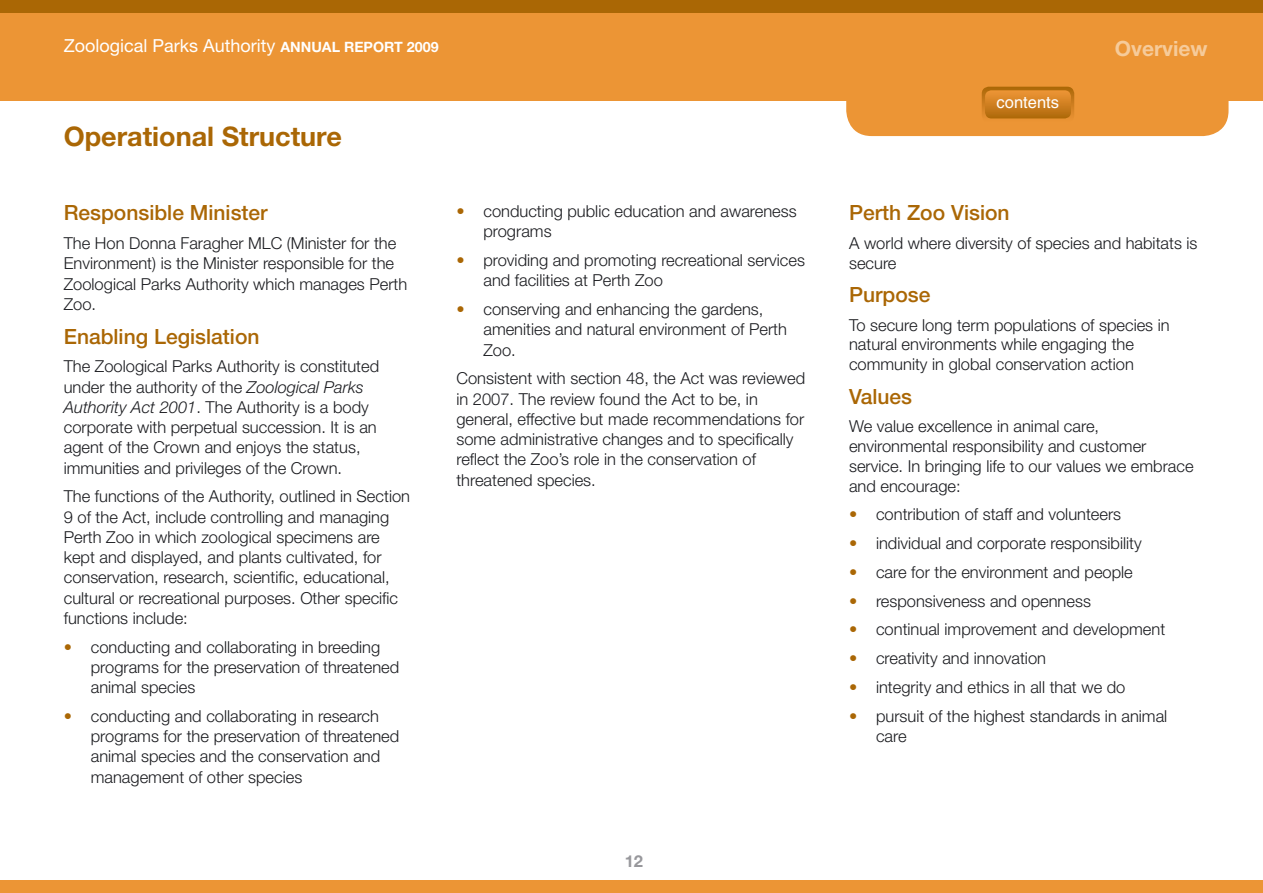
<style>
.page{position:relative;width:1263px;height:893px;background:#fff}
.page>*{position:absolute;margin:0;border:0;box-sizing:border-box;transform-origin:0 0}
.t1{font:700 27px "Helvetica Neue";color:#aa6705}
.t2{font:500 21px "Helvetica Neue";color:#aa6705}
.t3{font:700 21px "Helvetica Neue";color:#f6cb9a}
.t4{font:18px "Helvetica Neue";color:#fff}
.t5{font:300 16.5px/20.2px "Helvetica Neue";color:#1b1c20}
.t6{font:16.5px "Helvetica";color:#fff}
.t7{font:700 16.5px "Helvetica Neue";color:#98989c}
.s1{font-weight:700;font-size:14.25px}
.s2{font-style:italic}
.s3{color:#aa6705}
</style>
<div class="page">
<div style="left:0;top:0;width:1263px;height:101px;background:#ec9535"></div>
<div style="left:846px;top:51px;width:382px;height:85px;background:#ec9535;border-radius:26px"></div>
<svg style="left:982px;top:87px;width:92px;height:32px"></svg>
<div style="left:0;top:0;width:1263px;height:13px;background:#aa6705"></div>
<div style="left:0;top:880px;width:1263px;height:13px;background:#ec9535"></div>
<p class="t4" style="left:64px;top:35px;width:376px">Zoological Parks Authority <span class="s1">ANNUAL REPORT 2009</span></p>
<h1 class="t1" style="left:64px;top:120px;width:280px">Operational Structure</h1>
<p class="t2" style="left:64px;top:200px;width:205px">Responsible Minister</p>
<p class="t5" style="left:64px;top:233px;width:345px">The Hon Donna Faragher MLC (Minister for the Environment) is the Minister responsible for the Zoological Parks Authority which manages Perth Zoo.</p>
<p class="t2" style="left:64px;top:324px;width:197px">Enabling Legislation</p>
<p class="t5" style="left:64px;top:356px;width:317px">The Zoological Parks Authority is constituted under the authority of the <span class="s2">Zoological Parks Authority Act 2001</span>. The Authority is a body corporate with perpetual succession. It is an agent of the Crown and enjoys the status, immunities and privileges of the Crown.</p>
<p class="t5" style="left:64px;top:486px;width:348px">The functions of the Authority, outlined in Section 9 of the Act, include controlling and managing Perth Zoo in which zoological specimens are kept and displayed, and plants cultivated, for conservation, research, scientific, educational, cultural or recreational purposes. Other specific functions include:</p>
<p class="t5" style="left:91px;top:636px;width:310px;text-indent:-27px"><span class="s3">•</span> conducting and collaborating in breeding programs for the preservation of threatened animal species</p>
<p class="t5" style="left:91px;top:706px;width:310px;text-indent:-27px"><span class="s3">•</span> conducting and collaborating in research programs for the preservation of threatened animal species and the conservation and management of other species</p>
<p class="t5" style="left:483px;top:201px;width:315px;text-indent:-27px"><span class="s3">•</span> conducting public education and awareness programs</p>
<p class="t5" style="left:483px;top:250px;width:323px;text-indent:-27px"><span class="s3">•</span> providing and promoting recreational services and facilities at Perth Zoo</p>
<p class="t5" style="left:483px;top:299px;width:305px;text-indent:-27px"><span class="s3">•</span> conserving and enhancing the gardens, amenities and natural environment of Perth<br>Zoo.</p>
<p class="t5" style="left:456px;top:368px;width:350px">Consistent with section 48, the Act was reviewed in 2007. The review found the Act to be, in general, effective but made recommendations for some administrative changes and to specifically reflect the Zoo’s role in the conservation of threatened species.</p>
<p class="t7" style="left:625px;top:851px;width:20px">12</p>
<p class="t6" style="left:997px;top:93px;width:64px">contents</p>
<p class="t3" style="left:1115px;top:36px;width:94px">Overview</p>
<p class="t2" style="left:849px;top:200px;width:162px">Perth Zoo Vision</p>
<p class="t5" style="left:849px;top:233px;width:350px;line-height:19.8px">A world where diversity of species and habitats is secure</p>
<p class="t2" style="left:849px;top:282px;width:83px">Purpose</p>
<p class="t5" style="left:849px;top:314px;width:322px;line-height:19.8px">To secure long term populations of species in natural environments while engaging the community in global conservation action</p>
<p class="t2" style="left:849px;top:384px;width:65px">Values</p>
<p class="t5" style="left:849px;top:416px;width:346px;line-height:19.8px">We value excellence in animal care, environmental responsibility and customer service. In bringing life to our values we embrace and encourage:</p>
<p class="t5" style="left:849px;top:504px;width:274px"><span class="s3">•</span> contribution of staff and volunteers</p>
<p class="t5" style="left:849px;top:533px;width:294px"><span class="s3">•</span> individual and corporate responsibility</p>
<p class="t5" style="left:849px;top:561px;width:285px"><span class="s3">•</span> care for the environment and people</p>
<p class="t5" style="left:849px;top:590px;width:243px"><span class="s3">•</span> responsiveness and openness</p>
<p class="t5" style="left:849px;top:619px;width:318px"><span class="s3">•</span> continual improvement and development</p>
<p class="t5" style="left:849px;top:648px;width:198px"><span class="s3">•</span> creativity and innovation</p>
<p class="t5" style="left:849px;top:677px;width:278px"><span class="s3">•</span> integrity and ethics in all that we do</p>
<p class="t5" style="left:876px;top:705px;width:293px;text-indent:-27px"><span class="s3">•</span> pursuit of the highest standards in animal care</p>
</div>
